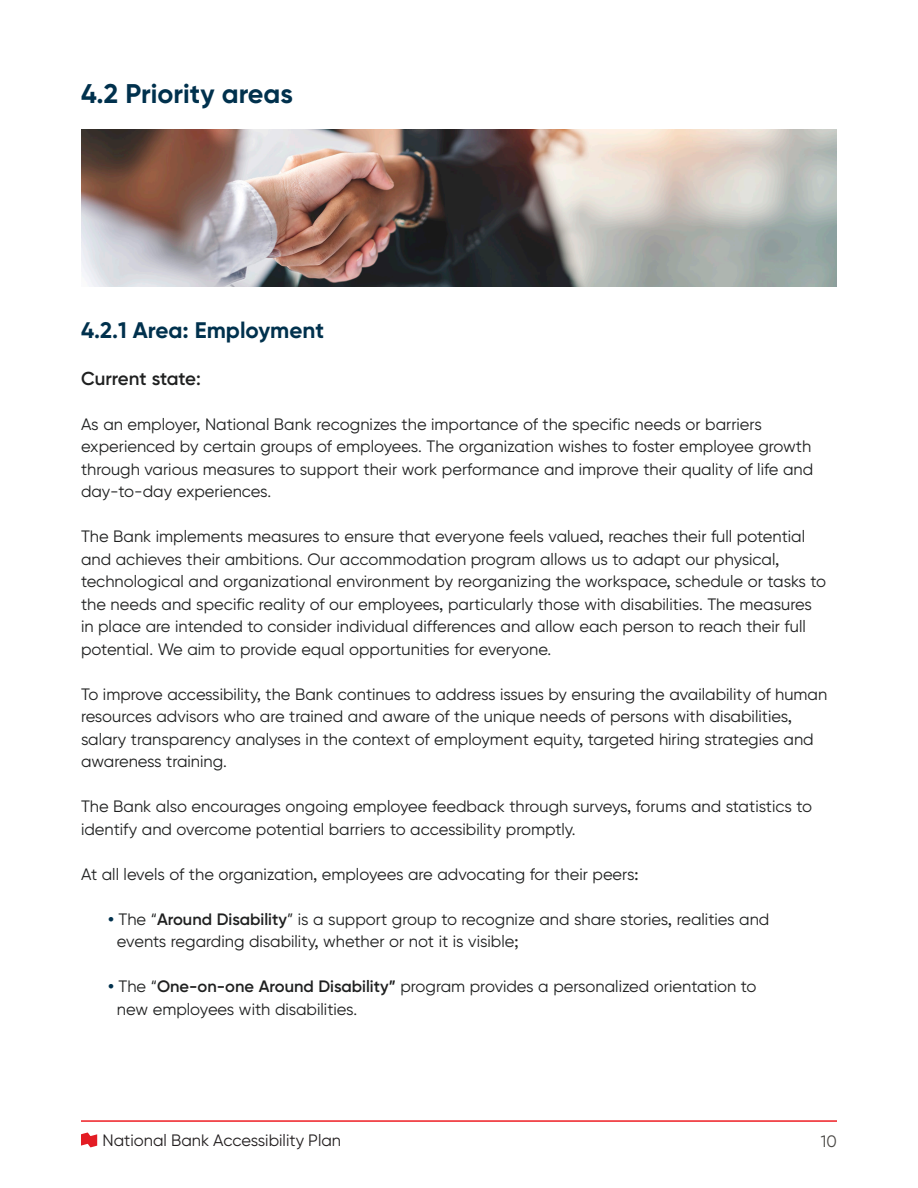
<style>
.page{position:relative;width:918px;height:1188px;background:#fff}
.page>*{position:absolute;margin:0;border:0;box-sizing:border-box;transform-origin:0 0}
.t1{font:700 27px "Gilroy BN";color:#00314d}
.t2{font:700 22.5px "Gilroy BN";color:#00314d}
.t3{font:600 18.75px "Gilroy BN";color:#1f2020}
.Paragraph{font:16.5px/22.5px "Gilroy BN";color:#1f2020}
.t4{font:16.5px "Gilroy BN";color:#231f20}
.t5{font:16.5px "Gilroy BN";color:#4a4845}
.s1{font-weight:700;color:#00314d}
.s2{font-weight:600}
</style>
<div class="page">
<hr style="left:81px;top:1120px;width:756px;height:2px;background:#ee1d23">
<svg style="left:81px;top:1133px;width:16px;height:14px"></svg>
<img style="left:81px;top:130px;width:756px;height:156px">
<h2 class="t1" style="left:81px;top:76px;width:213px">4.2 Priority areas</h2>
<h2 class="t2" style="left:81px;top:316px;width:245px">4.2.1 Area: Employment</h2>
<h3 class="t3" style="left:81px;top:366px;width:121px">Current state:</h3>
<p class="Paragraph" style="left:81px;top:412px;width:734px">As an employer, National Bank recognizes the importance of the specific needs or barriers experienced by certain groups of employees. The organization wishes to foster employee growth through various measures to support their work performance and improve their quality of life and day-to-day experiences.</p>
<p class="Paragraph" style="left:81px;top:525px;width:747px">The Bank implements measures to ensure that everyone feels valued, reaches their full potential and achieves their ambitions. Our accommodation program allows us to adapt our physical, technological and organizational environment by reorganizing the workspace, schedule or tasks to the needs and specific reality of our employees, particularly those with disabilities. The measures in place are intended to consider individual differences and allow each person to reach their full potential. We aim to provide equal opportunities for everyone.</p>
<p class="Paragraph" style="left:81px;top:682px;width:748px">To improve accessibility, the Bank continues to address issues by ensuring the availability of human resources advisors who are trained and aware of the unique needs of persons with disabilities, salary transparency analyses in the context of employment equity, targeted hiring strategies and awareness training.</p>
<p class="Paragraph" style="left:81px;top:795px;width:733px">The Bank also encourages ongoing employee feedback through surveys, forums and statistics to identify and overcome potential barriers to accessibility promptly.</p>
<p class="Paragraph" style="left:81px;top:862px;width:559px">At all levels of the organization, employees are advocating for their peers:</p>
<p class="Paragraph" style="left:117px;top:907px;width:654px;text-indent:-9px"><span class="s1">•</span> The “<span class="s2">Around Disability</span>” is a support group to recognize and share stories, realities and events regarding disability, whether or not it is visible;</p>
<p class="Paragraph" style="left:108px;top:975px;width:650px"><span class="s1">•</span> The “<span class="s2">One-on-one Around Disability”</span> program provides a personalized orientation to</p>
<p class="Paragraph" style="left:117px;top:997px;width:242px">new employees with disabilities.</p>
<p class="t4" style="left:103px;top:1131px;width:240px">National Bank Accessibility Plan</p>
<p class="t5" style="left:821px;top:1131px;width:18px">10</p>
</div>
